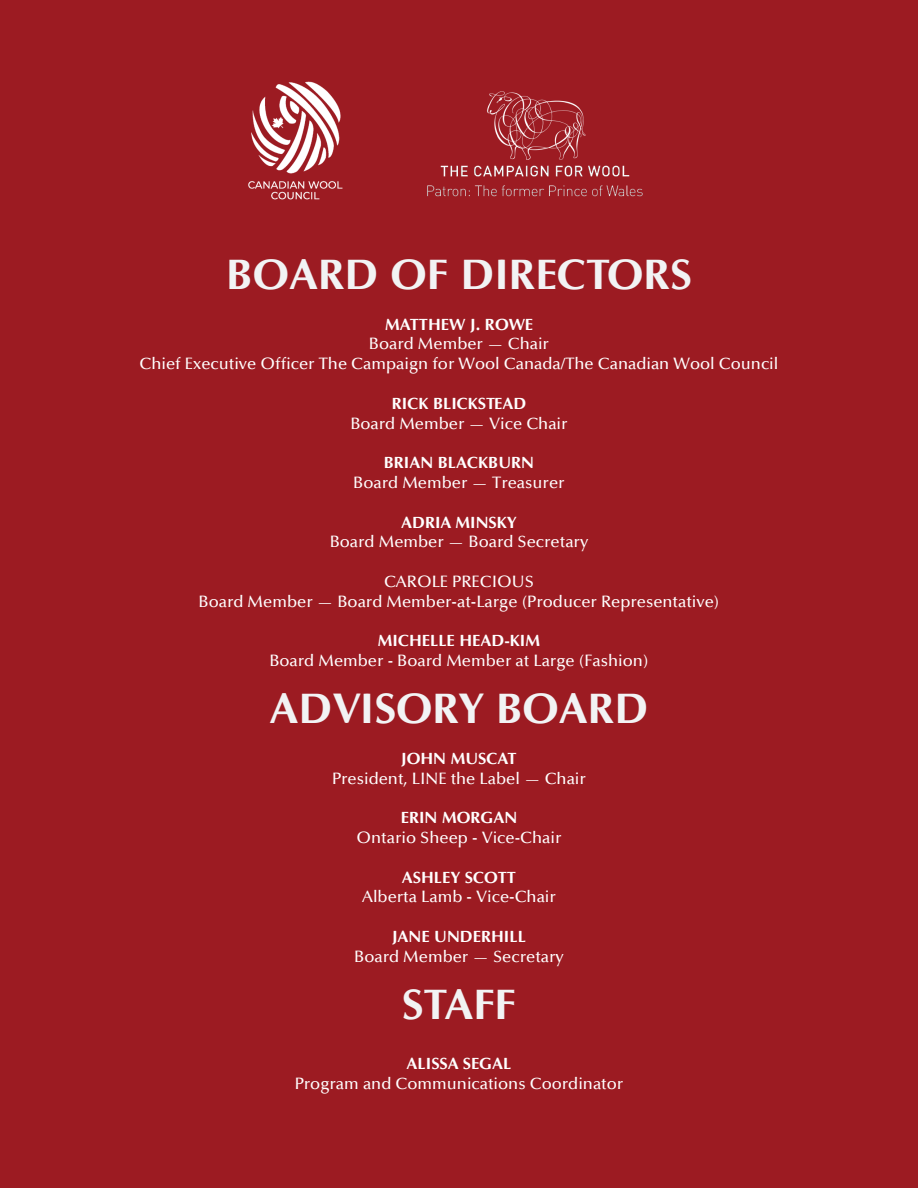
<style>
.page{position:relative;width:918px;height:1188px;background:#9c1b22}
.page>*{position:absolute;margin:0;border:0;box-sizing:border-box;transform-origin:0 0}
.t1{font:700 43.5px "Optima";color:#f2f3f4}
.t2{font:500 16.5px/19.8px "Optima";color:#fff;text-align:center}
.t3{font:700 16.5px "Optima";color:#fff}
</style>
<div class="page">
<img style="left:248px;top:81px;width:95px;height:119px">
<img style="left:427px;top:165px;width:216px;height:32px">
<img style="left:487px;top:91px;width:99px;height:69px">
<h1 class="t1" style="left:226px;top:250px;width:467px">BOARD OF DIRECTORS</h1>
<p class="t3" style="left:385px;top:315px;width:149px">MATTHEW J. ROWE</p>
<p class="t2" style="left:140px;top:334px;width:640px">Board Member — Chair<br>Chief Executive Officer The Campaign for Wool Canada/The Canadian Wool Council</p>
<p class="t3" style="left:392px;top:394px;width:136px">RICK BLICKSTEAD</p>
<p class="t2" style="left:350px;top:414px;width:219px">Board Member — Vice Chair</p>
<p class="t3" style="left:384px;top:454px;width:152px">BRIAN BLACKBURN</p>
<p class="t2" style="left:353px;top:473px;width:213px">Board Member — Treasurer</p>
<p class="t3" style="left:401px;top:513px;width:117px">ADRIA MINSKY</p>
<p class="t2" style="left:330px;top:532px;width:260px">Board Member — Board Secretary</p>
<p class="t2" style="left:199px;top:572px;width:522px">CAROLE PRECIOUS<br>Board Member — Board Member-at-Large (Producer Representative)</p>
<p class="t3" style="left:378px;top:632px;width:164px">MICHELLE HEAD-KIM</p>
<p class="t2" style="left:269px;top:651px;width:381px">Board Member - Board Member at Large (Fashion)</p>
<h1 class="t1" style="left:270px;top:685px;width:380px">ADVISORY BOARD</h1>
<p class="t3" style="left:401px;top:749px;width:117px">JOHN MUSCAT</p>
<p class="t2" style="left:332px;top:769px;width:255px">President, LINE the Label — Chair</p>
<p class="t3" style="left:401px;top:809px;width:118px">ERIN MORGAN</p>
<p class="t2" style="left:357px;top:828px;width:206px">Ontario Sheep - Vice-Chair</p>
<p class="t3" style="left:402px;top:868px;width:116px">ASHLEY SCOTT</p>
<p class="t2" style="left:362px;top:887px;width:195px">Alberta Lamb - Vice-Chair</p>
<p class="t3" style="left:392px;top:927px;width:135px">JANE UNDERHILL</p>
<p class="t2" style="left:354px;top:947px;width:211px">Board Member — Secretary</p>
<h1 class="t1" style="left:402px;top:980px;width:116px">STAFF</h1>
<p class="t3" style="left:407px;top:1054px;width:106px">ALISSA SEGAL</p>
<p class="t2" style="left:295px;top:1074px;width:330px">Program and Communications Coordinator</p>
</div>
